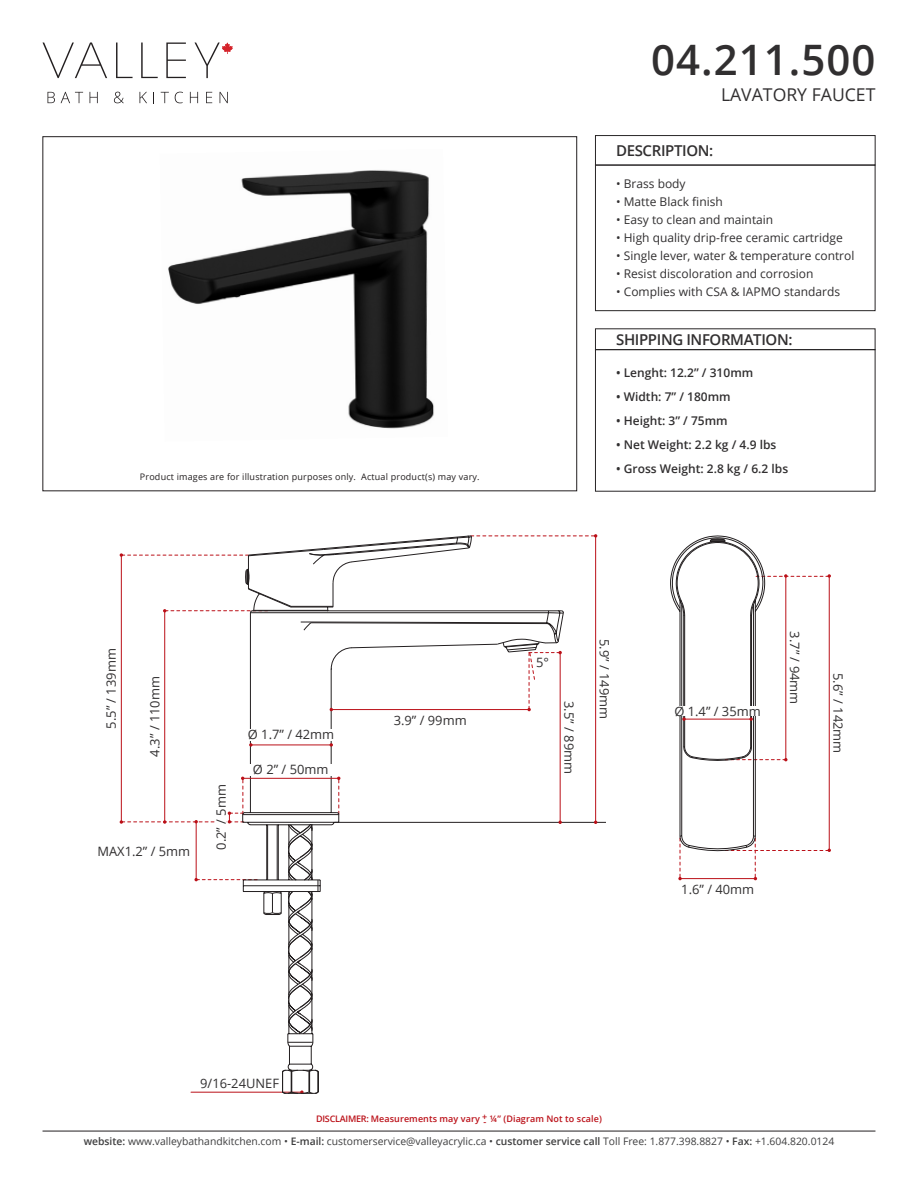
<style>
.page{position:relative;width:918px;height:1188px;background:#fff}
.page>*{position:absolute;margin:0;border:0;box-sizing:border-box;transform-origin:0 0}
.t1{font:600 42px "Open Sans";letter-spacing:.025em;color:#312f30}
.t2{font:17.7px "Open Sans";color:#312f30}
.t3{font:600 15px "Open Sans";letter-spacing:-.025em;color:#312f30}
.t4{font:12.9px "Open Sans";color:#312f30}
.t5{font:12px "Open Sans";color:#312f30}
.t6{font:600 12px "Open Sans";color:#312f30}
.t7{font:10.35px "Open Sans";color:#3e3e3f}
.t8{font:9px "Open Sans";letter-spacing:.02em;color:#231f20}
.t9{font:600 9px "Open Sans";letter-spacing:.01em;color:#bb1018}
.s1{font-weight:600}
</style>
<div class="page">
<img style="left:168px;top:170px;width:266px;height:259px">
<div style="left:595px;top:165px;width:280px;height:146px;border:1px solid #282526"></div>
<div style="left:595px;top:328px;width:280px;height:22px;border:1px solid #282526"></div>
<div style="left:595px;top:135px;width:281px;height:30px;border:1px solid #282526"></div>
<svg style="left:48px;top:92px;width:7px;height:11px"></svg>
<svg style="left:61px;top:92px;width:22px;height:11px"></svg>
<svg style="left:90px;top:92px;width:8px;height:11px"></svg>
<svg style="left:114px;top:92px;width:10px;height:11px"></svg>
<svg style="left:140px;top:92px;width:7px;height:11px"></svg>
<svg style="left:161px;top:92px;width:8px;height:11px"></svg>
<svg style="left:175px;top:92px;width:8px;height:11px"></svg>
<svg style="left:190px;top:92px;width:8px;height:11px"></svg>
<svg style="left:206px;top:92px;width:6px;height:11px"></svg>
<svg style="left:220px;top:92px;width:8px;height:11px"></svg>
<svg style="left:43px;top:43px;width:64px;height:35px"></svg>
<svg style="left:116px;top:43px;width:17px;height:35px"></svg>
<svg style="left:141px;top:43px;width:17px;height:35px"></svg>
<svg style="left:166px;top:43px;width:20px;height:35px"></svg>
<svg style="left:195px;top:43px;width:38px;height:35px"></svg>
<hr style="left:43px;top:1131px;width:832px;height:1px;background:#231f20">
<hr style="left:335px;top:822px;width:271px;height:1px;background:#231f20">
<svg style="left:120px;top:534px;width:477px;height:560px"></svg>
<div style="left:240px;top:729px;width:102px;height:12px;background:#fff"></div>
<div style="left:240px;top:764px;width:102px;height:12px;background:#fff"></div>
<svg style="left:670px;top:535px;width:161px;height:345px"></svg>
<div style="left:674px;top:706px;width:87px;height:10px;background:#fff"></div>
<p class="t8" style="left:140px;top:471px;width:341px">Product images are for illustration purposes only. Actual product(s) may vary.</p>
<p class="t1" style="left:651px;top:31px;width:226px">04.211.500</p>
<p class="t2" style="left:721px;top:83px;width:156px">LAVATORY FAUCET</p>
<p class="t3" style="left:616px;top:140px;width:99px">DESCRIPTION:</p>
<p class="t5" style="left:616px;top:176px;width:71px">• Brass body</p>
<p class="t5" style="left:616px;top:194px;width:108px">• Matte Black finish</p>
<p class="t5" style="left:616px;top:212px;width:159px">• Easy to clean and maintain</p>
<p class="t5" style="left:616px;top:230px;width:228px">• High quality drip-free ceramic cartridge</p>
<p class="t5" style="left:616px;top:248px;width:240px">• Single lever, water &amp; temperature control</p>
<p class="t5" style="left:616px;top:266px;width:199px">• Resist discoloration and corrosion</p>
<p class="t5" style="left:616px;top:284px;width:225px">• Complies with CSA &amp; IAPMO standards</p>
<p class="t3" style="left:616px;top:329px;width:178px">SHIPPING INFORMATION:</p>
<p class="t6" style="left:616px;top:364px;width:139px">• Lenght: 12.2” / 310mm</p>
<p class="t6" style="left:616px;top:388px;width:116px">• Width: 7” / 180mm</p>
<p class="t6" style="left:616px;top:412px;width:113px">• Height: 3” / 75mm</p>
<p class="t6" style="left:616px;top:436px;width:162px">• Net Weight: 2.2 kg / 4.9 lbs</p>
<p class="t6" style="left:616px;top:460px;width:174px">• Gross Weight: 2.8 kg / 6.2 lbs</p>
<p class="t4" style="left:102px;top:729px;width:82px;rotate:-90deg">5.5” / 139mm</p>
<p class="t4" style="left:146px;top:757px;width:82px;rotate:-90deg">4.3” / 110mm</p>
<p class="t4" style="left:97px;top:842px;width:94px">MAX1.2” / 5mm</p>
<p class="t4" style="left:212px;top:850px;width:67px;rotate:-90deg">0.2” / 5mm</p>
<p class="t4" style="left:248px;top:725px;width:88px">Ø 1.7” / 42mm</p>
<p class="t4" style="left:253px;top:760px;width:77px">Ø 2” / 50mm</p>
<p class="t4" style="left:394px;top:712px;width:74px">3.9” / 99mm</p>
<p class="t4" style="left:536px;top:653px;width:14px">5°</p>
<p class="t4" style="left:578px;top:701px;width:74px;rotate:90deg">3.5” / 89mm</p>
<p class="t4" style="left:613px;top:639px;width:82px;rotate:90deg">5.9” / 149mm</p>
<p class="t4" style="left:674px;top:703px;width:88px">Ø 1.4” / 35mm</p>
<p class="t4" style="left:804px;top:631px;width:74px;rotate:90deg">3.7” / 94mm</p>
<p class="t4" style="left:847px;top:673px;width:82px;rotate:90deg">5.6” / 142mm</p>
<p class="t4" style="left:681px;top:880px;width:74px">1.6” / 40mm</p>
<p class="t4" style="left:200px;top:1074px;width:80px">9/16-24UNEF</p>
<p class="t9" style="left:482px;top:1111px;width:7px">+</p>
<p class="t9" style="left:316px;top:1113px;width:287px">DISCLAIMER: Measurements may vary ¼” (Diagram Not to scale)</p>
<p class="t9" style="left:483px;top:1116px;width:4px">-</p>
<p class="t7" style="left:84px;top:1134px;width:752px"><span class="s1">website:</span> www.valleybathandkitchen.com • <span class="s1">E-mail:</span> customerservice@valleyacrylic.ca • <span class="s1">customer service call</span> Toll Free: 1.877.398.8827 • <span class="s1">Fax:</span> +1.604.820.0124</p>
</div>
